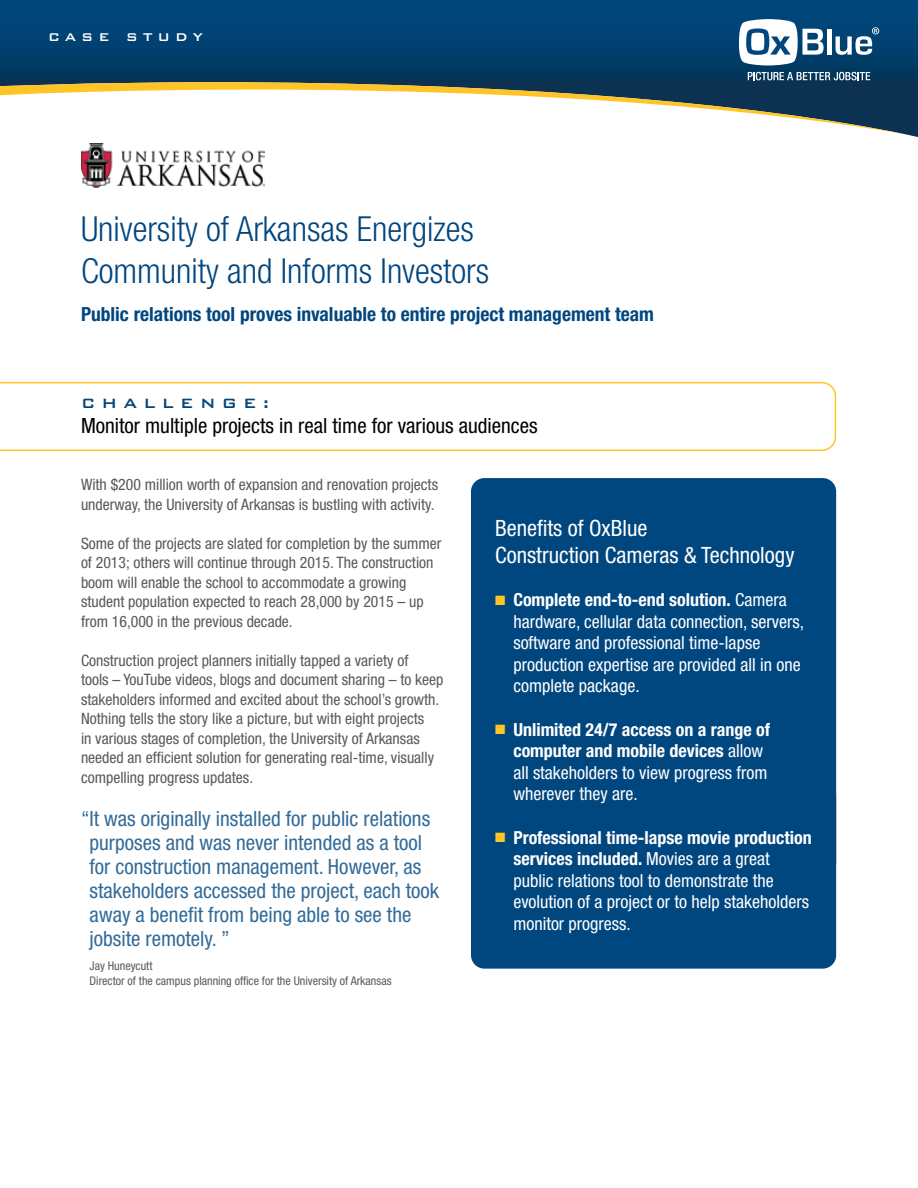
<style>
.page{position:relative;width:918px;height:1188px;background:#fff}
.page>*{position:absolute;margin:0;border:0;box-sizing:border-box;transform-origin:0 0}
.t1{font:300 condensed 34.5px/41.4px "Helvetica Neue";color:#00467f}
.t2{font:condensed 22.5px/27px "Helvetica Neue";color:#fff}
.t3{font:condensed 21px/24px "Helvetica Neue";color:#336b98}
.t4{font:condensed 21px "Helvetica Neue";color:#000}
.t5{font:700 condensed 19.5px "Helvetica Neue";color:#00467f}
.t6{font:condensed 18px/21.6px "Helvetica Neue";color:#fff}
.t7{font:500 18px "Bank Gothic BT";letter-spacing:.34em;color:#00467f}
.t8{font:condensed 15.75px/19.5px "Helvetica Neue";color:#58595b}
.t9{font:500 15px "Bank Gothic BT";letter-spacing:.34em;color:#fff}
.t10{font:condensed 12px/15px "Helvetica Neue";color:#58595b}
.s1{color:#ffc425}
.s2{font-weight:700}
</style>
<div class="page">
<svg style="left:0;top:382px;width:836px;height:69px"></svg>
<div style="left:471px;top:478px;width:365px;height:317px;background:#00467f"></div>
<div style="left:471px;top:795px;width:365px;height:174px;background:#00467f"></div>
<svg style="left:0;top:0;width:918px;height:82px;background:#00406f"></svg>
<svg style="left:0;top:82px;width:906px;height:62px"></svg>
<img style="left:81px;top:144px;width:184px;height:44px">
<svg style="left:739px;top:19px;width:85px;height:46px"></svg>
<hr style="left:827px;top:29px;width:4px;height:26px;background:#fff">
<svg style="left:748px;top:72px;width:122px;height:8px"></svg>
<svg style="left:836px;top:27px;width:43px;height:28px"></svg>
<p class="t9" style="left:48px;top:29px;width:156px">CASE STUDY</p>
<h1 class="t1" style="left:81px;top:208px;width:410px">University of Arkansas Energizes<br>Community and Informs Investors</h1>
<p class="t5" style="left:81px;top:302px;width:575px">Public relations tool proves invaluable to entire project management team</p>
<p class="t7" style="left:81px;top:393px;width:189px">CHALLENGE:</p>
<h3 class="t4" style="left:81px;top:413px;width:458px">Monitor multiple projects in real time for various audiences</h3>
<p class="t8" style="left:81px;top:475px;width:359px">With $200 million worth of expansion and renovation projects underway, the University of Arkansas is bustling with activity.</p>
<p class="t8" style="left:81px;top:533px;width:362px">Some of the projects are slated for completion by the summer of 2013; others will continue through 2015. The construction boom will enable the school to accommodate a growing student population expected to reach 28,000 by 2015 – up from 16,000 in the previous decade.</p>
<p class="t8" style="left:81px;top:650px;width:364px">Construction project planners initially tapped a variety of<br>tools – YouTube videos, blogs and document sharing – to keep stakeholders informed and excited about the school’s growth.<br>Nothing tells the story like a picture, but with eight projects<br>in various stages of completion, the University of Arkansas needed an efficient solution for generating real-time, visually compelling progress updates.</p>
<p class="t3" style="left:90px;top:806px;width:351px;text-indent:-9px">“It was originally installed for public relations purposes and was never intended as a tool for construction management. However, as stakeholders accessed the project, each took away a benefit from being able to see the jobsite remotely. ”</p>
<p class="t10" style="left:90px;top:958px;width:303px">Jay Huneycutt<br>Director of the campus planning office for the University of Arkansas</p>
<h2 class="t2" style="left:495px;top:514px;width:301px">Benefits of OxBlue<br>Construction Cameras &amp; Technology</h2>
<p class="t6" style="left:513px;top:589px;width:292px;text-indent:-18px"><span class="s1">■</span> <span class="s2">Complete end-to-end solution.</span> Camera hardware, cellular data connection, servers, software and professional time-lapse production expertise are provided all in one complete package.</p>
<p class="t6" style="left:513px;top:718px;width:258px;text-indent:-18px"><span class="s1">■</span> <span class="s2">Unlimited 24/7 access on a range of computer and mobile devices</span> allow all stakeholders to view progress from wherever they are.</p>
<p class="t6" style="left:513px;top:826px;width:300px;text-indent:-18px"><span class="s1">■</span> <span class="s2">Professional time-lapse movie production services included.</span> Movies are a great public relations tool to demonstrate the evolution of a project or to help stakeholders monitor progress.</p>
</div>
